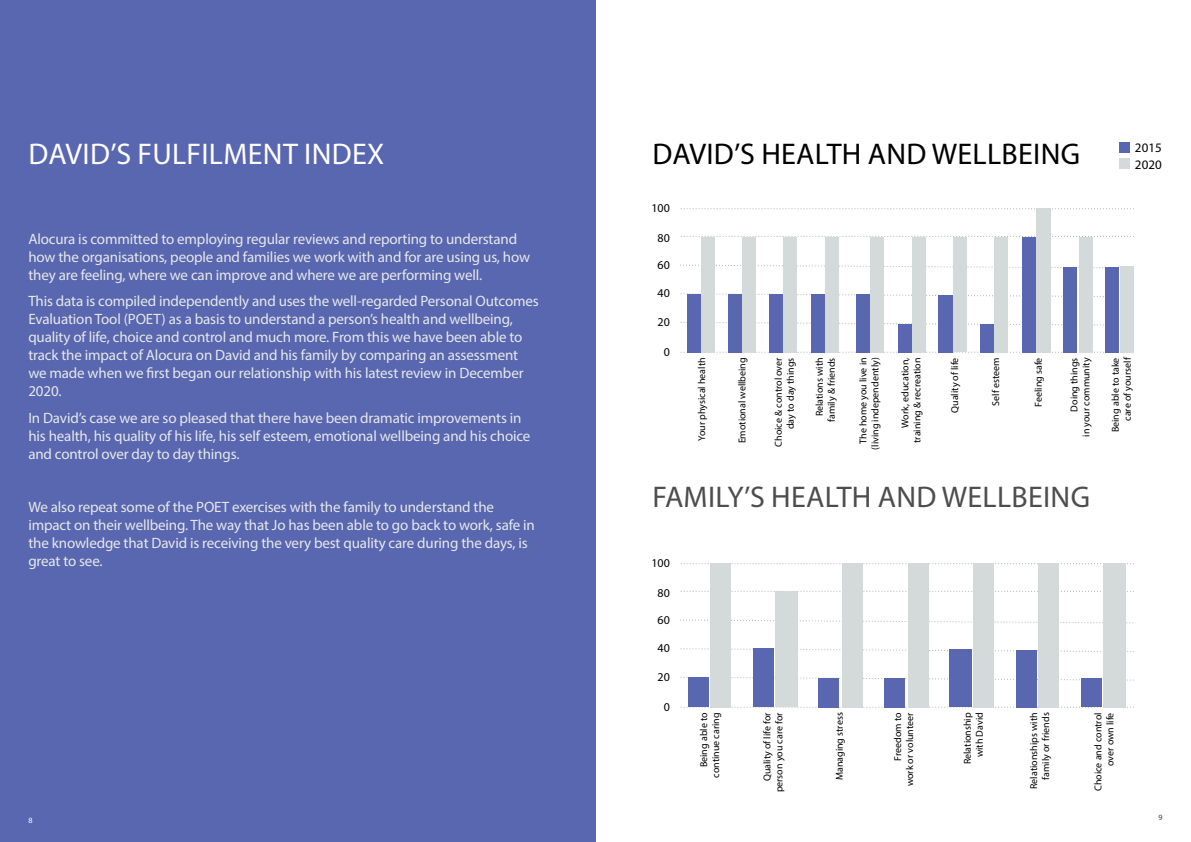
<style>
.page{position:relative;width:1191px;height:842px;background:#fff}
.page>*{position:absolute;margin:0;border:0;box-sizing:border-box;transform-origin:0 0}
.t1{font:30px "Myriad Pro";letter-spacing:.01em;color:#4d4d4d}
.t2{font:30px "Myriad Pro";letter-spacing:.01em;color:#000}
.t3{font:30px "Myriad Pro";letter-spacing:.01em;color:#fff}
.t4{font:15px/18px "Myriad Pro";letter-spacing:-.01em;color:#e6e8e8}
.t5{font:13px/17px "Myriad Pro";color:#000}
.t6{font:12px "Myriad Pro";color:#000}
.t7{font:10px/12px "Myriad Pro";color:#000;text-align:right}
.t8{font:8px "Myriad Pro";color:#fff}
.t9{font:8px "Myriad Pro";color:#414042}
</style>
<div class="page">
<div style="left:0;top:0;width:595px;height:842px;background:#5966b0"></div>
<div style="left:1119px;top:142px;width:11px;height:11px;background:#5966b0"></div>
<div style="left:1119px;top:158px;width:11px;height:11px;background:#d4d9d9"></div>
<svg style="left:680px;top:293px;width:454px;height:5px"></svg>
<svg style="left:680px;top:321px;width:454px;height:5px"></svg>
<svg style="left:680px;top:352px;width:439px;height:1px"></svg>
<svg style="left:680px;top:264px;width:454px;height:5px"></svg>
<svg style="left:680px;top:236px;width:451px;height:1px"></svg>
<svg style="left:680px;top:208px;width:451px;height:1px"></svg>
<svg style="left:680px;top:648px;width:454px;height:5px"></svg>
<svg style="left:680px;top:676px;width:454px;height:5px"></svg>
<svg style="left:680px;top:707px;width:451px;height:1px"></svg>
<svg style="left:680px;top:619px;width:453px;height:5px"></svg>
<svg style="left:680px;top:591px;width:451px;height:1px"></svg>
<svg style="left:680px;top:563px;width:451px;height:1px"></svg>
<div style="left:702px;top:237px;width:13px;height:115px;background:#d4d9d9"></div>
<div style="left:742px;top:237px;width:13px;height:115px;background:#d4d9d9"></div>
<div style="left:783px;top:237px;width:13px;height:115px;background:#d4d9d9"></div>
<div style="left:825px;top:237px;width:13px;height:115px;background:#d4d9d9"></div>
<div style="left:870px;top:237px;width:13px;height:115px;background:#d4d9d9"></div>
<div style="left:912px;top:237px;width:13px;height:115px;background:#d4d9d9"></div>
<div style="left:710px;top:563px;width:20px;height:144px;background:#d4d9d9"></div>
<div style="left:775px;top:591px;width:22px;height:116px;background:#d4d9d9"></div>
<div style="left:842px;top:563px;width:21px;height:144px;background:#d4d9d9"></div>
<div style="left:907px;top:563px;width:21px;height:144px;background:#d4d9d9"></div>
<div style="left:953px;top:238px;width:13px;height:114px;background:#d4d9d9"></div>
<div style="left:973px;top:563px;width:20px;height:144px;background:#d4d9d9"></div>
<div style="left:994px;top:237px;width:14px;height:115px;background:#d4d9d9"></div>
<div style="left:1038px;top:563px;width:21px;height:144px;background:#d4d9d9"></div>
<div style="left:1036px;top:208px;width:14px;height:144px;background:#d4d9d9"></div>
<div style="left:1103px;top:563px;width:23px;height:144px;background:#d4d9d9"></div>
<div style="left:1079px;top:237px;width:13px;height:116px;background:#d4d9d9"></div>
<div style="left:1120px;top:267px;width:13px;height:86px;background:#d4d9d9"></div>
<div style="left:687px;top:294px;width:14px;height:58px;background:#5966b0"></div>
<div style="left:728px;top:294px;width:13px;height:58px;background:#5966b0"></div>
<div style="left:769px;top:294px;width:13px;height:58px;background:#5966b0"></div>
<div style="left:811px;top:294px;width:13px;height:58px;background:#5966b0"></div>
<div style="left:856px;top:294px;width:13px;height:58px;background:#5966b0"></div>
<div style="left:898px;top:324px;width:13px;height:28px;background:#5966b0"></div>
<div style="left:687px;top:677px;width:21px;height:30px;background:#5966b0"></div>
<div style="left:753px;top:649px;width:20px;height:58px;background:#5966b0"></div>
<div style="left:818px;top:678px;width:21px;height:29px;background:#5966b0"></div>
<div style="left:883px;top:678px;width:21px;height:29px;background:#5966b0"></div>
<div style="left:938px;top:295px;width:14px;height:57px;background:#5966b0"></div>
<div style="left:949px;top:650px;width:22px;height:57px;background:#5966b0"></div>
<div style="left:980px;top:324px;width:13px;height:28px;background:#5966b0"></div>
<div style="left:1016px;top:650px;width:20px;height:57px;background:#5966b0"></div>
<div style="left:1022px;top:237px;width:13px;height:115px;background:#5966b0"></div>
<div style="left:1081px;top:679px;width:21px;height:28px;background:#5966b0"></div>
<div style="left:1063px;top:267px;width:14px;height:85px;background:#5966b0"></div>
<div style="left:1105px;top:267px;width:13px;height:85px;background:#5966b0"></div>
<h1 class="t3" style="left:29px;top:136px;width:357px">DAVID’S FULFILMENT INDEX</h1>
<h1 class="t2" style="left:652px;top:136px;width:429px">DAVID’S HEALTH AND WELLBEING</h1>
<p class="t6" style="left:651px;top:201px;width:20px">100</p>
<p class="t5" style="left:1135px;top:138px;width:28px">2015<br>2020</p>
<p class="t4" style="left:28px;top:229px;width:503px">Alocura is committed to employing regular reviews and reporting to understand how the organisations, people and families we work with and for are using us, how they are feeling, where we can improve and where we are performing well.</p>
<p class="t4" style="left:28px;top:292px;width:512px">This data is compiled independently and uses the well-regarded Personal Outcomes Evaluation Tool (POET) as a basis to understand a person’s health and wellbeing, quality of life, choice and control and much more. From this we have been able to track the impact of Alocura on David and his family by comparing an assessment we made when we first began our relationship with his latest review in December 2020.</p>
<p class="t4" style="left:28px;top:408px;width:503px">In David’s case we are so pleased that there have been dramatic improvements in his health, his quality of his life, his self esteem, emotional wellbeing and his choice and control over day to day things.</p>
<p class="t4" style="left:28px;top:497px;width:508px">We also repeat some of the POET exercises with the family to understand the impact on their wellbeing. The way that Jo has been able to go back to work, safe in the knowledge that David is receiving the very best quality care during the days, is great to see.</p>
<p class="t8" style="left:28px;top:815px;width:6px">8</p>
<p class="t6" style="left:657px;top:230px;width:14px">80</p>
<p class="t6" style="left:657px;top:258px;width:14px">60</p>
<p class="t6" style="left:657px;top:285px;width:14px">40</p>
<p class="t6" style="left:657px;top:315px;width:14px">20</p>
<p class="t6" style="left:663px;top:344px;width:8px">0</p>
<p class="t7" style="left:695px;top:441px;width:85px;rotate:-90deg">Your physical health</p>
<p class="t7" style="left:736px;top:443px;width:87px;rotate:-90deg">Emotional wellbeing</p>
<p class="t7" style="left:772px;top:447px;width:91px;rotate:-90deg">Choice &amp; control over day to day things</p>
<p class="t7" style="left:813px;top:422px;width:66px;text-align:center;rotate:-90deg">Relations with family &amp; friends</p>
<p class="t7" style="left:899px;top:428px;width:72px;rotate:-90deg">Work, education,</p>
<p class="t7" style="left:869px;top:450px;width:94px;rotate:-90deg">(living independently)</p>
<p class="t7" style="left:857px;top:444px;width:88px;rotate:-90deg">The home you live in</p>
<p class="t7" style="left:911px;top:443px;width:87px;rotate:-90deg">training &amp; recreation</p>
<p class="t7" style="left:948px;top:413px;width:57px;rotate:-90deg">Quality of life</p>
<p class="t7" style="left:989px;top:405px;width:49px;rotate:-90deg">Self esteem</p>
<p class="t7" style="left:1032px;top:407px;width:51px;rotate:-90deg">Feeling safe</p>
<p class="t7" style="left:1067px;top:437px;width:81px;rotate:-90deg">Doing things<br>in your community</p>
<p class="t7" style="left:1109px;top:432px;width:77px;rotate:-90deg">Being able to take care of yourself</p>
<h1 class="t1" style="left:652px;top:479px;width:439px">FAMILY’S HEALTH AND WELLBEING</h1>
<p class="t6" style="left:651px;top:556px;width:20px">100</p>
<p class="t6" style="left:657px;top:585px;width:14px">80</p>
<p class="t6" style="left:657px;top:613px;width:14px">60</p>
<p class="t6" style="left:657px;top:640px;width:14px">40</p>
<p class="t6" style="left:657px;top:670px;width:14px">20</p>
<p class="t6" style="left:663px;top:699px;width:8px">0</p>
<p class="t7" style="left:697px;top:778px;width:67px;rotate:-90deg">Being able to continue caring</p>
<p class="t7" style="left:761px;top:792px;width:81px;rotate:-90deg">Quality of life for person you care for</p>
<p class="t7" style="left:833px;top:780px;width:69px;rotate:-90deg">Managing stress</p>
<p class="t7" style="left:891px;top:786px;width:75px;rotate:-90deg">Freedom to<br>work or volunteer</p>
<p class="t7" style="left:961px;top:764px;width:53px;rotate:-90deg">Relationship with David</p>
<p class="t7" style="left:1027px;top:789px;width:78px;rotate:-90deg">Relationships with family or friends</p>
<p class="t7" style="left:1092px;top:791px;width:80px;rotate:-90deg">Choice and control over own life</p>
<p class="t9" style="left:1158px;top:812px;width:6px">9</p>
</div>
